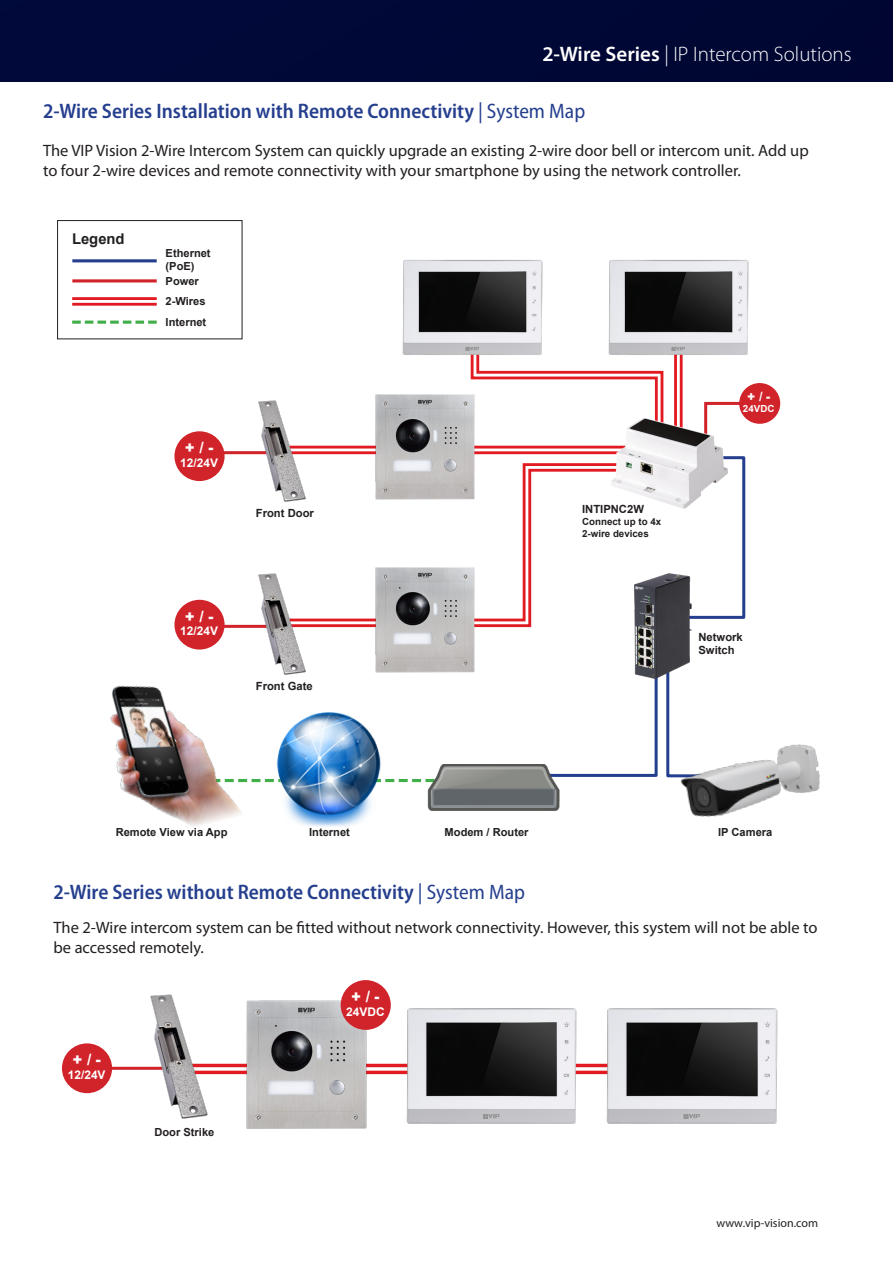
<style>
.page{position:relative;width:893px;height:1263px;background:#fff}
.page>*{position:absolute;margin:0;border:0;box-sizing:border-box;transform-origin:0 0}
.t1{font:600 semi-condensed 21px "Myriad Pro";color:#253f8e}
.t2{font:300 21px "Myriad Pro";color:#fff}
.t3{font:16.5px/19.8px "Myriad Pro";color:#231f20}
.Product_Sub_Title{font:900 15.3px "Arial";color:#fff}
.Product_Sub_Title-2{font:700 14.85px "Arial";color:#231f20}
.Product_Sub_Title-3{font:900 12.6px "Arial";color:#fff}
.Product_Sub_Title-4{font:700 12px "Arial";color:#fff}
.t4{font:12px "Myriad Pro";color:#231f20}
.Product_Sub_Title-5{font:700 11.25px/13.5px "Arial";color:#231f20}
.Product_Sub_Title-6{font:700 11.1px/13.4px "Arial";color:#231f20}
.Product_Sub_Title-7{font:700 9.75px/11.7px "Arial";color:#231f20}
.Product_Sub_Title-8{font:700 9.75px "Arial";color:#fff}
.s1{font-weight:600}
.s2{font-weight:400}
</style>
<div class="page">
<div style="left:0;top:0;width:893px;height:81px;background:#000836"></div>
<hr style="left:214px;top:451px;width:66px;height:3px;background:#d1232a">
<hr style="left:214px;top:625px;width:66px;height:3px;background:#d1232a">
<svg style="left:567px;top:684px;width:106px;height:94px"></svg>
<svg style="left:385px;top:779px;width:35px;height:3px"></svg>
<img style="left:110px;top:685px;width:162px;height:141px">
<img style="left:272px;top:713px;width:109px;height:114px">
<div style="left:739px;top:383px;width:41px;height:41px;background:#d1232a;border-radius:50%"></div>
<hr style="left:277px;top:446px;width:364px;height:2px;background:#e21a21">
<hr style="left:277px;top:451px;width:364px;height:3px;background:#e21a21">
<svg style="left:306px;top:618px;width:226px;height:10px"></svg>
<svg style="left:470px;top:359px;width:278px;height:261px"></svg>
<img style="left:371px;top:392px;width:107px;height:110px">
<img style="left:371px;top:565px;width:107px;height:108px">
<img style="left:402px;top:260px;width:141px;height:99px">
<img style="left:608px;top:260px;width:141px;height:99px">
<img style="left:607px;top:404px;width:124px;height:124px">
<img style="left:625px;top:565px;width:73px;height:119px">
<img style="left:673px;top:744px;width:147px;height:73px">
<hr style="left:179px;top:1064px;width:512px;height:3px;background:#e21a21">
<hr style="left:179px;top:1071px;width:512px;height:3px;background:#e21a21">
<img style="left:241px;top:998px;width:131px;height:131px">
<img style="left:602px;top:1008px;width:176px;height:116px">
<img style="left:401px;top:1008px;width:181px;height:116px">
<div style="left:57px;top:220px;width:185px;height:119px;border:1px solid #231f20"></div>
<hr style="left:72px;top:297px;width:85px;height:3px;background:#e21a21">
<hr style="left:72px;top:303px;width:85px;height:3px;background:#e21a21">
<svg style="left:72px;top:321px;width:85px;height:3px"></svg>
<hr style="left:72px;top:279px;width:85px;height:3px;background:#d1232a">
<hr style="left:72px;top:259px;width:85px;height:3px;background:#253f8e">
<div style="left:341px;top:980px;width:50px;height:50px;background:#d1232a;border-radius:50%"></div>
<hr style="left:83px;top:1067px;width:81px;height:3px;background:#d1232a">
<div style="left:62px;top:1043px;width:50px;height:50px;background:#d1232a;border-radius:50%"></div>
<img style="left:151px;top:994px;width:57px;height:124px">
<img style="left:259px;top:573px;width:47px;height:102px">
<img style="left:259px;top:400px;width:47px;height:102px">
<div style="left:174px;top:600px;width:51px;height:49px;background:#d1232a;border-radius:50%"></div>
<div style="left:174px;top:431px;width:51px;height:50px;background:#d1232a;border-radius:50%"></div>
<img style="left:420px;top:764px;width:147px;height:47px">
<p class="t2" style="left:542px;top:42px;width:311px"><span class="s1">2-Wire Series</span> | IP Intercom Solutions</p>
<p class="t1" style="left:43px;top:98px;width:544px">2-Wire Series Installation with Remote Connectivity <span class="s2">| System Map</span></p>
<p class="t3" style="left:43px;top:140px;width:767px">The VIP Vision 2-Wire Intercom System can quickly upgrade an existing 2-wire door bell or intercom unit. Add up to four 2-wire devices and remote connectivity with your smartphone by using the network controller.</p>
<p class="Product_Sub_Title-2" style="left:72px;top:228px;width:54px">Legend</p>
<p class="Product_Sub_Title-6" style="left:166px;top:246px;width:47px">Ethernet (PoE)</p>
<p class="Product_Sub_Title-6" style="left:166px;top:274px;width:35px">Power</p>
<p class="Product_Sub_Title-6" style="left:166px;top:295px;width:42px">2-Wires</p>
<p class="Product_Sub_Title-6" style="left:166px;top:315px;width:42px">Internet</p>
<p class="Product_Sub_Title" style="left:185px;top:437px;width:30px">+ / -</p>
<p class="Product_Sub_Title-4" style="left:180px;top:454px;width:39px">12/24V</p>
<p class="Product_Sub_Title" style="left:185px;top:605px;width:30px">+ / -</p>
<p class="Product_Sub_Title-4" style="left:180px;top:623px;width:39px">12/24V</p>
<p class="Product_Sub_Title-5" style="left:256px;top:506px;width:60px">Front Door</p>
<p class="Product_Sub_Title-5" style="left:256px;top:679px;width:58px">Front Gate</p>
<p class="Product_Sub_Title-5" style="left:582px;top:503px;width:63px">INTIPNC2W</p>
<p class="Product_Sub_Title-7" style="left:582px;top:516px;width:81px">Connect up to 4x<br>2-wire devices</p>
<p class="Product_Sub_Title-3" style="left:747px;top:387px;width:25px">+ / -</p>
<p class="Product_Sub_Title-8" style="left:743px;top:402px;width:33px">24VDC</p>
<p class="Product_Sub_Title-5" style="left:698px;top:630px;width:46px">Network<br>Switch</p>
<p class="Product_Sub_Title-6" style="left:116px;top:825px;width:113px">Remote View via App</p>
<p class="Product_Sub_Title-6" style="left:309px;top:826px;width:42px">Internet</p>
<p class="Product_Sub_Title-6" style="left:445px;top:826px;width:85px">Modem / Router</p>
<p class="Product_Sub_Title-6" style="left:718px;top:826px;width:56px">IP Camera</p>
<p class="t1" style="left:54px;top:878px;width:473px">2-Wire Series without Remote Connectivity <span class="s2">| System Map</span></p>
<p class="t3" style="left:54px;top:918px;width:766px">The 2-Wire intercom system can be fitted without network connectivity. However, this system will not be able to be accessed remotely.</p>
<p class="Product_Sub_Title" style="left:351px;top:985px;width:30px">+ / -</p>
<p class="Product_Sub_Title-4" style="left:346px;top:1003px;width:40px">24VDC</p>
<p class="Product_Sub_Title" style="left:72px;top:1049px;width:30px">+ / -</p>
<p class="Product_Sub_Title-4" style="left:68px;top:1066px;width:39px">12/24V</p>
<p class="Product_Sub_Title-6" style="left:154px;top:1126px;width:61px">Door Strike</p>
<p class="t4" style="left:716px;top:1215px;width:103px">www.vip-vision.com</p>
</div>
